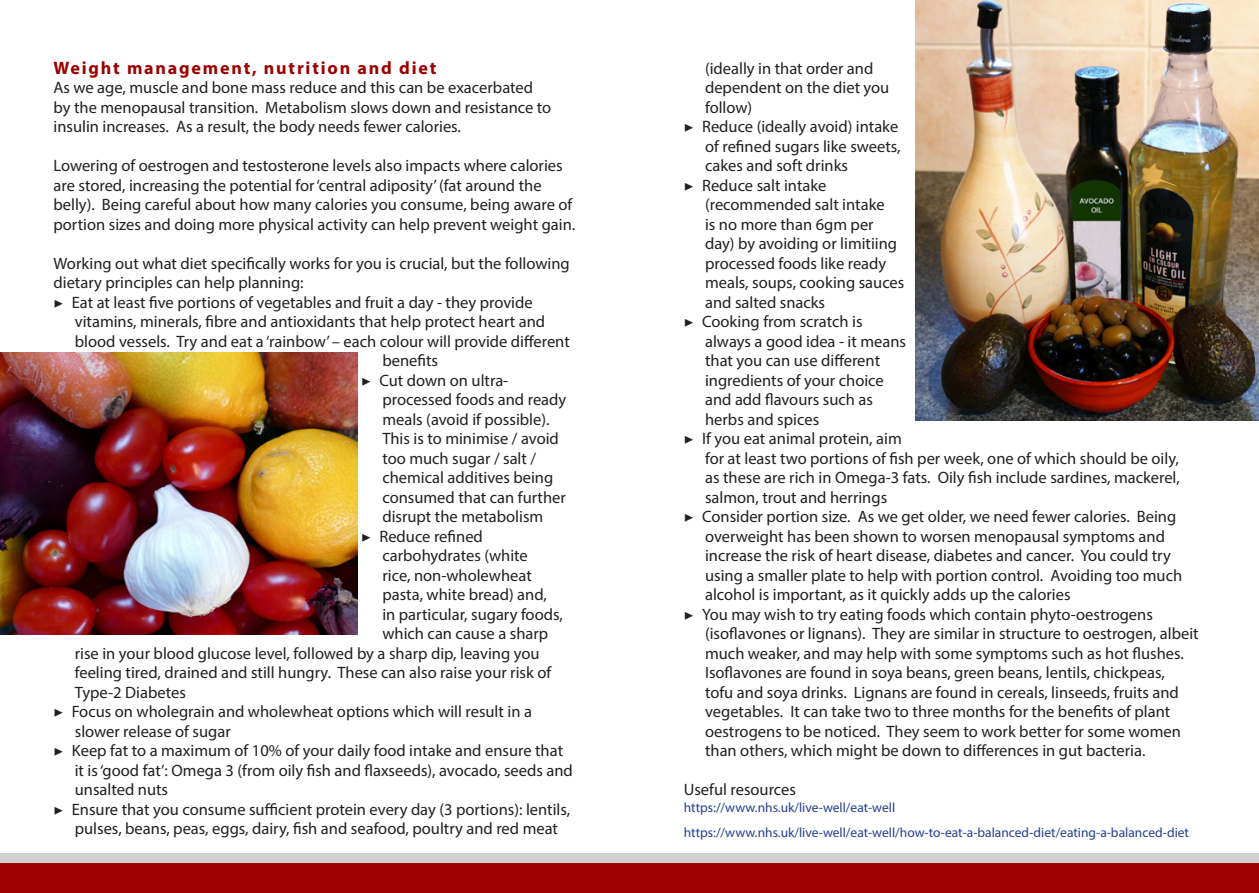
<style>
.page{position:relative;width:1259px;height:893px;background:#fff}
.page>*{position:absolute;margin:0;border:0;box-sizing:border-box;transform-origin:0 0}
.Section_title{font:700 18px "Myriad Pro";letter-spacing:.1em;color:#9c0000}
.Body_text{font:16.5px/19.5px "Myriad Pro";color:#231f20}
.references{font:13.5px "Myriad Pro";color:#253f8e}
.s1{font-family:"Minion Pro"}
</style>
<div class="page">
<div style="left:0;top:853px;width:1259px;height:15px;background:#d2d2d2"></div>
<div style="left:0;top:863px;width:1259px;height:30px;background:#9c0000"></div>
<img style="left:0;top:352px;width:357px;height:282px">
<img style="left:915px;top:0;width:344px;height:420px">
<p class="Section_title" style="left:54px;top:56px;width:384px">Weight management, nutrition and diet</p>
<p class="Body_text" style="left:54px;top:77px;width:499px">As we age, muscle and bone mass reduce and this can be exacerbated by the menopausal transition. Metabolism slows down and resistance to insulin increases. As a result, the body needs fewer calories.</p>
<p class="Body_text" style="left:54px;top:155px;width:523px">Lowering of oestrogen and testosterone levels also impacts where calories are stored, increasing the potential for ‘central adiposity’ (fat around the belly). Being careful about how many calories you consume, being aware of portion sizes and doing more physical activity can help prevent weight gain.</p>
<p class="Body_text" style="left:54px;top:253px;width:518px">Working out what diet specifically works for you is crucial, but the following dietary principles can help planning:</p>
<p class="Body_text" style="left:54px;top:292px;width:481px"><span class="s1">▶</span> Eat at least five portions of vegetables and fruit a day - they provide</p>
<p class="Body_text" style="left:75px;top:311px;width:472px">vitamins, minerals, fibre and antioxidants that help protect heart and</p>
<p class="Body_text" style="left:75px;top:331px;width:496px">blood vessels. Try and eat a ‘rainbow’ – each colour will provide different</p>
<p class="Body_text" style="left:382px;top:350px;width:57px">benefits</p>
<p class="Body_text" style="left:382px;top:370px;width:185px;text-indent:-21px"><span class="s1">▶</span> Cut down on ultra&shy;processed foods and ready meals (avoid if possible).<br>This is to minimise / avoid too much sugar / salt / chemical additives being consumed that can further disrupt the metabolism</p>
<p class="Body_text" style="left:361px;top:526px;width:123px"><span class="s1">▶</span> Reduce refined</p>
<p class="Body_text" style="left:382px;top:545px;width:147px">carbohydrates (white</p>
<p class="Body_text" style="left:382px;top:565px;width:151px">rice, non-wholewheat</p>
<p class="Body_text" style="left:382px;top:584px;width:166px">pasta, white bread) and,</p>
<p class="Body_text" style="left:382px;top:604px;width:182px">in particular, sugary foods,</p>
<p class="Body_text" style="left:382px;top:623px;width:167px">which can cause a sharp</p>
<p class="Body_text" style="left:75px;top:643px;width:466px">rise in your blood glucose level, followed by a sharp dip, leaving you</p>
<p class="Body_text" style="left:75px;top:662px;width:478px">feeling tired, drained and still hungry. These can also raise your risk of</p>
<p class="Body_text" style="left:75px;top:682px;width:113px">Type-2 Diabetes</p>
<p class="Body_text" style="left:75px;top:701px;width:459px;text-indent:-21px"><span class="s1">▶</span> Focus on wholegrain and wholewheat options which will result in a slower release of sugar</p>
<p class="Body_text" style="left:75px;top:740px;width:499px;text-indent:-21px"><span class="s1">▶</span> Keep fat to a maximum of 10% of your daily food intake and ensure that it is ‘good fat’: Omega 3 (from oily fish and flaxseeds), avocado, seeds and unsalted nuts</p>
<p class="Body_text" style="left:54px;top:799px;width:518px;text-align:center"><span class="s1">▶</span> Ensure that you consume sufficient protein every day (3 portions): lentils, pulses, beans, peas, eggs, dairy, fish and seafood, poultry and red meat</p>
<p class="Body_text" style="left:705px;top:58px;width:186px">(ideally in that order and dependent on the diet you follow)</p>
<p class="Body_text" style="left:705px;top:116px;width:197px;text-indent:-21px"><span class="s1">▶</span> Reduce (ideally avoid) intake of refined sugars like sweets, cakes and soft drinks</p>
<p class="Body_text" style="left:705px;top:175px;width:201px;text-indent:-21px"><span class="s1">▶</span> Reduce salt intake (recommended salt intake<br>is no more than 6gm per day) by avoiding or limitiing processed foods like ready meals, soups, cooking sauces and salted snacks</p>
<p class="Body_text" style="left:705px;top:311px;width:202px;text-indent:-21px"><span class="s1">▶</span> Cooking from scratch is always a good idea - it means that you can use different ingredients of your choice and add flavours such as herbs and spices</p>
<p class="Body_text" style="left:705px;top:428px;width:476px;text-indent:-21px"><span class="s1">▶</span> If you eat animal protein, aim<br>for at least two portions of fish per week, one of which should be oily, as these are rich in Omega-3 fats. Oily fish include sardines, mackerel, salmon, trout and herrings</p>
<p class="Body_text" style="left:705px;top:506px;width:479px;text-indent:-21px"><span class="s1">▶</span> Consider portion size. As we get older, we need fewer calories. Being overweight has been shown to worsen menopausal symptoms and increase the risk of heart disease, diabetes and cancer. You could try using a smaller plate to help with portion control. Avoiding too much alcohol is important, as it quickly adds up the calories</p>
<p class="Body_text" style="left:705px;top:604px;width:495px;text-indent:-21px"><span class="s1">▶</span> You may wish to try eating foods which contain phyto-oestrogens (isoflavones or lignans). They are similar in structure to oestrogen, albeit much weaker, and may help with some symptoms such as hot flushes.<br>Isoflavones are found in soya beans, green beans, lentils, chickpeas,<br>tofu and soya drinks. Lignans are found in cereals, linseeds, fruits and vegetables. It can take two to three months for the benefits of plant oestrogens to be noticed. They seem to work better for some women than others, which might be down to differences in gut bacteria.</p>
<p class="Body_text" style="left:684px;top:779px;width:114px">Useful resources</p>
<p class="references" style="left:684px;top:799px;width:213px">https://www.nhs.uk/live-well/eat-well</p>
<p class="references" style="left:684px;top:824px;width:507px">https://www.nhs.uk/live-well/eat-well/how-to-eat-a-balanced-diet/eating-a-balanced-diet</p>
</div>
